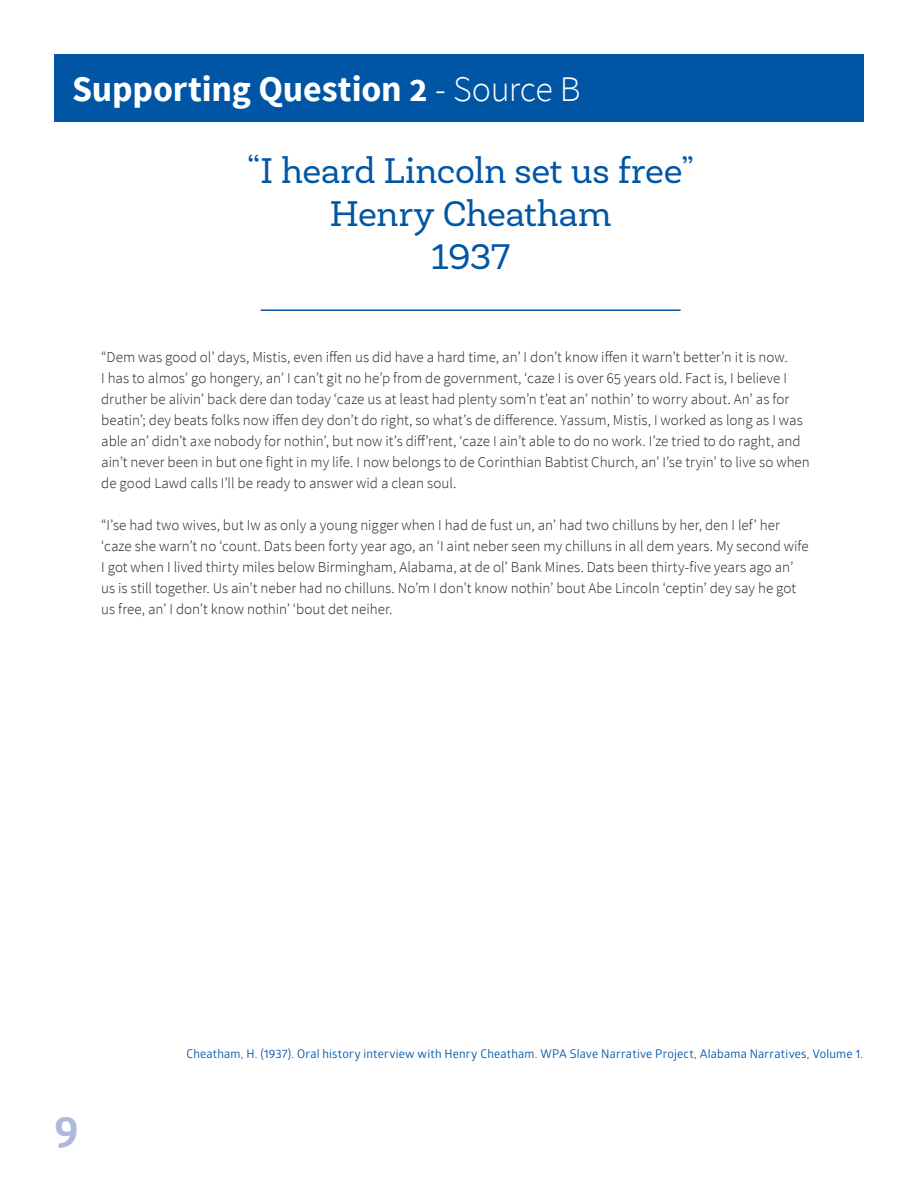
<style>
.page{position:relative;width:918px;height:1188px;background:#fff}
.page>*{position:absolute;margin:0;border:0;box-sizing:border-box;transform-origin:0 0}
.t1{font:700 45px "Glober";color:#adb8dc}
.t2{font:36px/43.2px "Newslab";letter-spacing:-.005em;color:#0155a5;text-align:center}
.t3{font:700 36px "Source Sans Pro";letter-spacing:-.005em;color:#fff}
.t4{font:300 15px/21px "Source Sans Pro";color:#231f20}
.t5{font:12px "Glober";letter-spacing:.015em;color:#0155a5}
.s1{font-weight:300}
</style>
<div class="page">
<div style="left:54px;top:54px;width:810px;height:68px;background:#0155a5"></div>
<hr style="left:261px;top:309px;width:420px;height:2px;background:#0155a5">
<h2 class="t3" style="left:72px;top:66px;width:510px">Supporting Question 2 <span class="s1">- Source B</span></h2>
<h2 class="t2" style="left:247px;top:149px;width:448px">“I heard Lincoln set us free”<br>Henry Cheatham<br>1937</h2>
<p class="t4" style="left:101px;top:347px;width:710px">“Dem was good ol’ days, Mistis, even iffen us did have a hard time, an’ I don’t know iffen it warn’t better’n it is now.<br>I has to almos’ go hongery, an’ I can’t git no he’p from de government, ‘caze I is over 65 years old. Fact is, I believe I druther be alivin’ back dere dan today ‘caze us at least had plenty som’n t’eat an’ nothin’ to worry about. An’ as for beatin’; dey beats folks now iffen dey don’t do right, so what’s de difference. Yassum, Mistis, I worked as long as I was able an’ didn’t axe nobody for nothin’, but now it’s diff’rent, ‘caze I ain’t able to do no work. I’ze tried to do raght, and ain’t never been in but one fight in my life. I now belongs to de Corinthian Babtist Church, an’ I’se tryin’ to live so when de good Lawd calls I’ll be ready to answer wid a clean soul.</p>
<p class="t4" style="left:101px;top:515px;width:709px">“I’se had two wives, but Iw as only a young nigger when I had de fust un, an’ had two chilluns by her, den I lef’ her ‘caze she warn’t no ‘count. Dats been forty year ago, an ‘I aint neber seen my chilluns in all dem years. My second wife I got when I lived thirty miles below Birmingham, Alabama, at de ol’ Bank Mines. Dats been thirty-five years ago an’ us is still together. Us ain’t neber had no chilluns. No’m I don’t know nothin’ bout Abe Lincoln ‘ceptin’ dey say he got us free, an’ I don’t know nothin’ ‘bout det neiher.</p>
<h1 class="t1" style="left:54px;top:1100px;width:26px">9</h1>
<p class="t5" style="left:186px;top:1045px;width:678px">Cheatham, H. (1937). Oral history interview with Henry Cheatham. WPA Slave Narrative Project, Alabama Narratives, Volume 1.</p>
</div>
